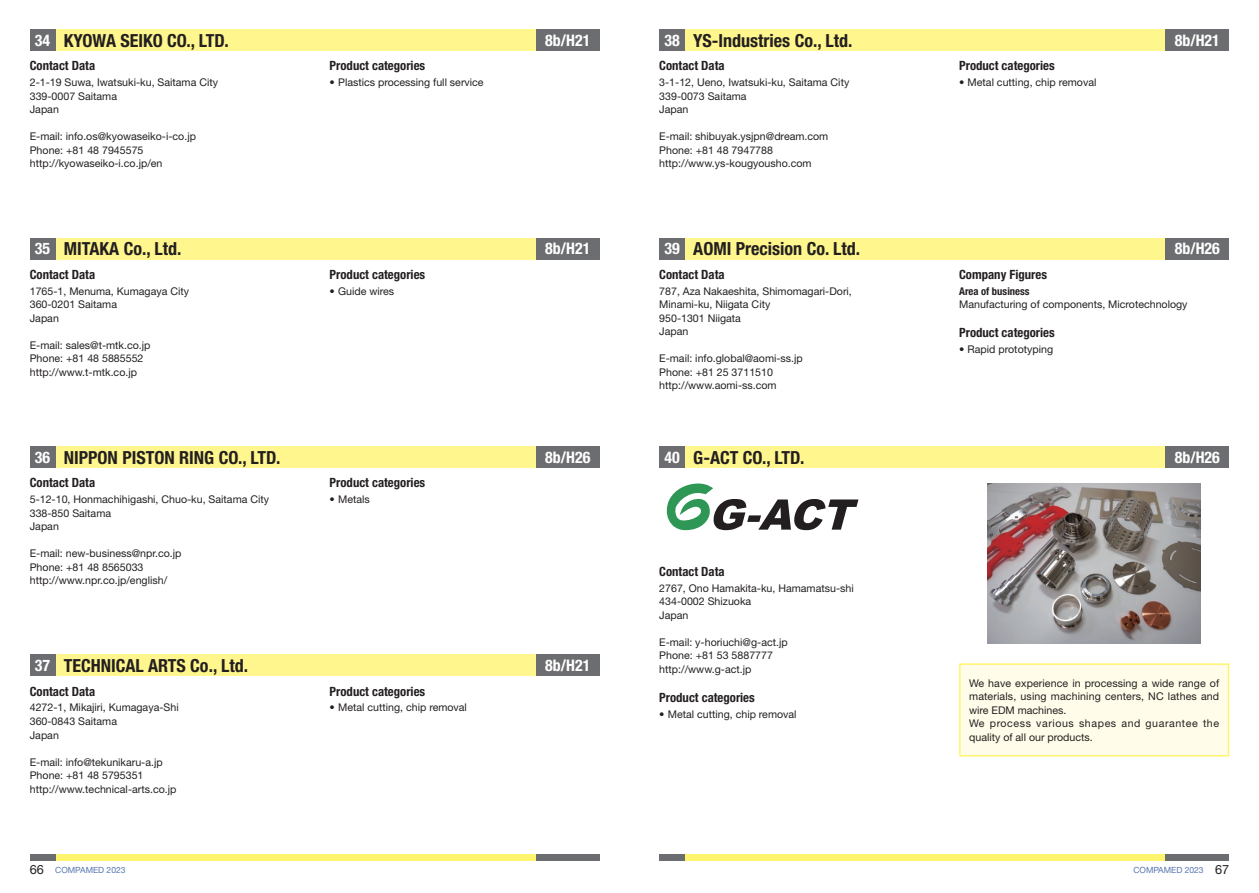
<style>
.page{position:relative;width:1259px;height:893px;background:#fff}
.page>*{position:absolute;margin:0;border:0;box-sizing:border-box;transform-origin:0 0}
.t1{font:700 condensed 18px "Helvetica Neue";color:#231f20}
.t2{font:700 condensed 15.9px "Helvetica Neue";color:#fff}
.t3{font:700 condensed 12.75px "Helvetica Neue";color:#231f20}
.t4{font:10.65px/13.5px "Helvetica Neue";color:#231f20}
.t5{font:700 condensed 10.65px "Helvetica Neue";color:#231f20}
.t6{font:8.55px "Helvetica Neue";color:#5877b1}
.s1{font-size:15.9px;color:#fff}
.s2{font-size:12.75px;color:#231f20}
</style>
<div class="page">
<div style="left:30px;top:855px;width:570px;height:6px;background:#fff46d"></div>
<div style="left:536px;top:855px;width:64px;height:6px;background:#6c6d70"></div>
<div style="left:30px;top:855px;width:25px;height:6px;background:#6c6d70"></div>
<div style="left:659px;top:855px;width:570px;height:6px;background:#fff46d"></div>
<div style="left:1165px;top:855px;width:64px;height:6px;background:#6c6d70"></div>
<div style="left:659px;top:855px;width:26px;height:6px;background:#6c6d70"></div>
<div style="left:659px;top:30px;width:570px;height:21px;background:#fff68d"></div>
<div style="left:30px;top:238px;width:570px;height:21px;background:#fff68d"></div>
<div style="left:659px;top:30px;width:26px;height:21px;background:#6c6d70"></div>
<div style="left:30px;top:238px;width:25px;height:21px;background:#6c6d70"></div>
<div style="left:1165px;top:30px;width:64px;height:21px;background:#6c6d70"></div>
<div style="left:536px;top:238px;width:64px;height:21px;background:#6c6d70"></div>
<div style="left:659px;top:238px;width:570px;height:21px;background:#fff68d"></div>
<div style="left:30px;top:446px;width:570px;height:22px;background:#fff68d"></div>
<div style="left:30px;top:655px;width:570px;height:21px;background:#fff68d"></div>
<div style="left:30px;top:30px;width:570px;height:21px;background:#fff68d"></div>
<div style="left:659px;top:238px;width:26px;height:21px;background:#6c6d70"></div>
<div style="left:30px;top:446px;width:25px;height:22px;background:#6c6d70"></div>
<div style="left:30px;top:655px;width:25px;height:21px;background:#6c6d70"></div>
<div style="left:30px;top:30px;width:25px;height:21px;background:#6c6d70"></div>
<div style="left:1165px;top:238px;width:64px;height:21px;background:#6c6d70"></div>
<div style="left:536px;top:446px;width:64px;height:22px;background:#6c6d70"></div>
<div style="left:536px;top:655px;width:64px;height:21px;background:#6c6d70"></div>
<div style="left:536px;top:30px;width:64px;height:21px;background:#6c6d70"></div>
<div style="left:659px;top:446px;width:570px;height:22px;background:#fff68d"></div>
<div style="left:659px;top:446px;width:26px;height:22px;background:#6c6d70"></div>
<div style="left:1165px;top:446px;width:64px;height:22px;background:#6c6d70"></div>
<svg style="left:666px;top:483px;width:192px;height:47px"></svg>
<div style="left:960px;top:664px;width:268px;height:92px;background:#fffde9"></div>
<div style="left:959px;top:663px;width:270px;height:93px;border:2px solid #fff46d"></div>
<img style="left:987px;top:484px;width:213px;height:159px">
<h2 class="t2" style="left:35px;top:31px;width:17px">34</h2>
<h1 class="t1" style="left:64px;top:30px;width:167px">KYOWA SEIKO CO., LTD.</h1>
<h2 class="t2" style="left:545px;top:31px;width:47px">8b/H21</h2>
<h2 class="t2" style="left:664px;top:31px;width:17px">38</h2>
<h1 class="t1" style="left:693px;top:30px;width:161px">YS-Industries Co., Ltd.</h1>
<h2 class="t2" style="left:1174px;top:31px;width:47px">8b/H21</h2>
<p class="t3" style="left:30px;top:58px;width:67px">Contact Data</p>
<p class="t4" style="left:30px;top:76px;width:190px">2-1-19 Suwa, Iwatsuki-ku, Saitama City<br>339-0007 Saitama<br>Japan</p>
<p class="t4" style="left:30px;top:130px;width:168px">E-mail: info.os@kyowaseiko-i-co.jp<br>Phone: +81 48 7945575 http://kyowaseiko-i.co.jp/en</p>
<p class="t3" style="left:330px;top:58px;width:97px">Product categories</p>
<p class="t4" style="left:330px;top:76px;width:155px">• Plastics processing full service</p>
<p class="t3" style="left:659px;top:58px;width:67px">Contact Data</p>
<p class="t4" style="left:659px;top:76px;width:192px">3-1-12, Ueno, Iwatsuki-ku, Saitama City<br>339-0073 Saitama<br>Japan</p>
<p class="t4" style="left:659px;top:130px;width:171px">E-mail: shibuyak.ysjpn@dream.com<br>Phone: +81 48 7947788 http://www.ys-kougyousho.com</p>
<p class="t3" style="left:959px;top:58px;width:97px">Product categories</p>
<p class="t4" style="left:959px;top:76px;width:139px">• Metal cutting, chip removal</p>
<h2 class="t2" style="left:35px;top:239px;width:17px">35</h2>
<h1 class="t1" style="left:64px;top:238px;width:119px">MITAKA Co., Ltd.</h1>
<h2 class="t2" style="left:545px;top:239px;width:47px">8b/H21</h2>
<h2 class="t2" style="left:664px;top:239px;width:17px">39</h2>
<h1 class="t1" style="left:693px;top:238px;width:168px">AOMI Precision Co. Ltd.</h1>
<h2 class="t2" style="left:1174px;top:239px;width:47px">8b/H26</h2>
<p class="t3" style="left:30px;top:267px;width:67px">Contact Data</p>
<p class="t4" style="left:30px;top:284px;width:161px">1765-1, Menuma, Kumagaya City<br>360-0201 Saitama<br>Japan</p>
<p class="t4" style="left:30px;top:338px;width:122px">E-mail: sales@t-mtk.co.jp<br>Phone: +81 48 5885552 http://www.t-mtk.co.jp</p>
<p class="t3" style="left:330px;top:267px;width:97px">Product categories</p>
<p class="t4" style="left:330px;top:284px;width:66px">• Guide wires</p>
<p class="t3" style="left:659px;top:267px;width:67px">Contact Data</p>
<p class="t4" style="left:659px;top:284px;width:194px">787, Aza Nakaeshita, Shimomagari-Dori,<br>Minami-ku, Niigata City<br>950-1301 Niigata<br>Japan</p>
<p class="t4" style="left:659px;top:352px;width:145px">E-mail: info.global@aomi-ss.jp<br>Phone: +81 25 3711510 http://www.aomi-ss.com</p>
<p class="t3" style="left:959px;top:267px;width:89px">Company Figures</p>
<p class="t5" style="left:959px;top:285px;width:72px">Area of business</p>
<p class="t4" style="left:959px;top:298px;width:230px">Manufacturing of components, Microtechnology</p>
<p class="t3" style="left:959px;top:325px;width:97px">Product categories</p>
<p class="t4" style="left:959px;top:342px;width:95px">• Rapid prototyping</p>
<h2 class="t2" style="left:35px;top:447px;width:17px">36</h2>
<h1 class="t1" style="left:64px;top:446px;width:218px">NIPPON PISTON RING CO., LTD.</h1>
<h2 class="t2" style="left:545px;top:447px;width:47px">8b/H26</h2>
<h1 class="t1" style="left:664px;top:446px;width:142px"><span class="s1">40</span> G-ACT CO., LTD.</h1>
<h2 class="t2" style="left:1174px;top:447px;width:47px">8b/H26</h2>
<p class="t3" style="left:30px;top:475px;width:67px">Contact Data</p>
<p class="t4" style="left:30px;top:492px;width:241px">5-12-10, Honmachihigashi, Chuo-ku, Saitama City<br>338-850 Saitama<br>Japan</p>
<p class="t4" style="left:30px;top:546px;width:153px">E-mail: new-business@npr.co.jp<br>Phone: +81 48 8565033 http://www.npr.co.jp/english/</p>
<h2 class="t2" style="left:35px;top:656px;width:17px">37</h2>
<h1 class="t1" style="left:64px;top:655px;width:186px">TECHNICAL ARTS Co., Ltd.</h1>
<p class="t3" style="left:30px;top:683px;width:67px">Contact Data</p>
<p class="t4" style="left:30px;top:701px;width:150px">4272-1, Mikajiri, Kumagaya-Shi<br>360-0843 Saitama<br>Japan</p>
<p class="t4" style="left:30px;top:755px;width:148px">E-mail: info@tekunikaru-a.jp<br>Phone: +81 48 5795351 http://www.technical-arts.co.jp</p>
<p class="t3" style="left:330px;top:475px;width:97px">Product categories</p>
<p class="t4" style="left:330px;top:492px;width:42px">• Metals</p>
<p class="t3" style="left:330px;top:683px;width:97px">Product categories</p>
<p class="t4" style="left:330px;top:701px;width:139px">• Metal cutting, chip removal</p>
<h2 class="t2" style="left:545px;top:656px;width:47px">8b/H21</h2>
<p class="t3" style="left:659px;top:564px;width:67px">Contact Data</p>
<p class="t4" style="left:659px;top:581px;width:196px">2767, Ono Hamakita-ku, Hamamatsu-shi<br>434-0002 Shizuoka<br>Japan</p>
<p class="t4" style="left:659px;top:635px;width:130px">E-mail: y-horiuchi@g-act.jp<br>Phone: +81 53 5887777 http://www.g-act.jp</p>
<p class="t3" style="left:659px;top:689px;width:97px">Product categories</p>
<p class="t4" style="left:659px;top:707px;width:139px">• Metal cutting, chip removal</p>
<p class="t4" style="left:969px;top:676px;width:252px">We have experience in processing a wide range of materials, using machining centers, NC lathes and wire EDM machines.<br>We process various shapes and guarantee the quality of all our products.</p>
<p class="t6" style="left:30px;top:864px;width:97px"><span class="s2">66</span> COMPAMED 2023</p>
<p class="t6" style="left:1133px;top:864px;width:97px">COMPAMED 2023 <span class="s2">67</span></p>
</div>
